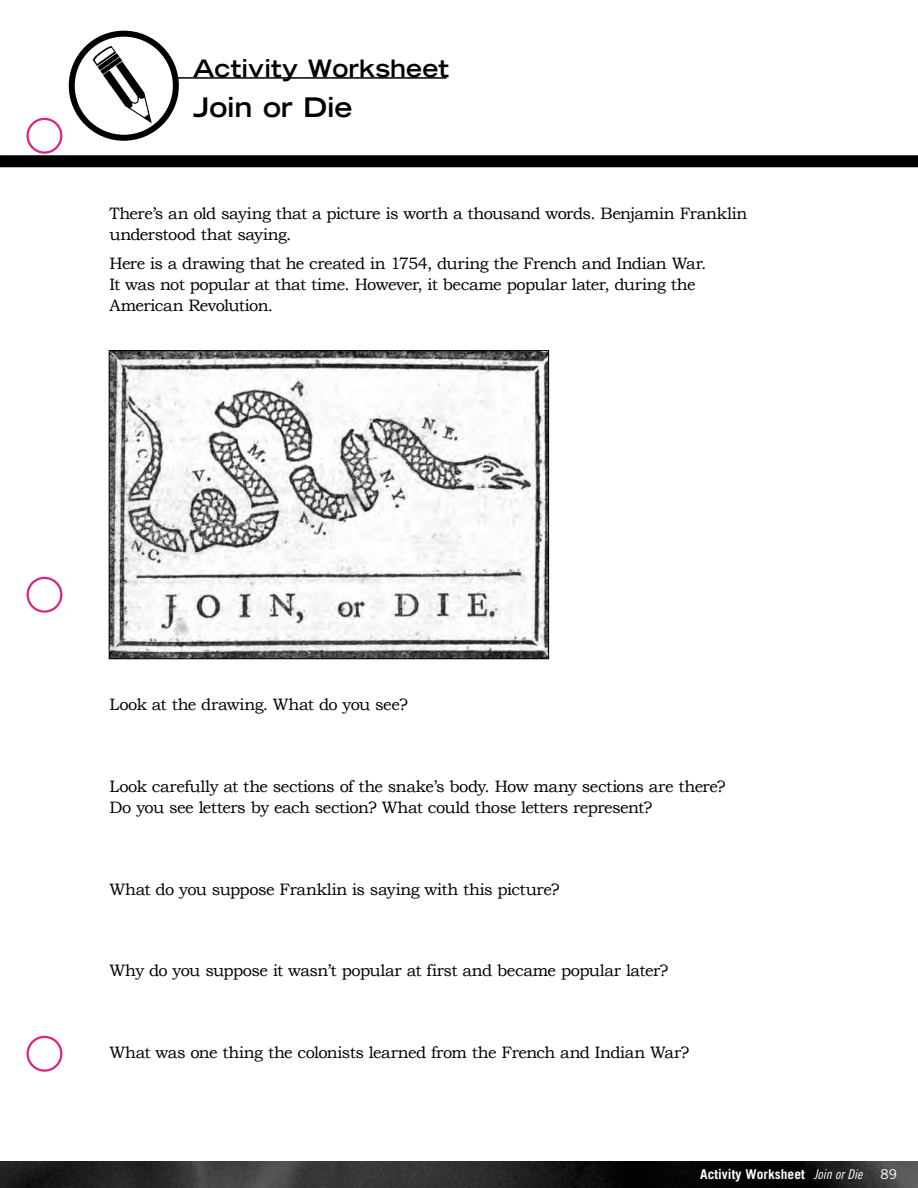
<style>
.page{position:relative;width:918px;height:1188px;background:#fff}
.page>*{position:absolute;margin:0;border:0;box-sizing:border-box;transform-origin:0 0}
.t1{font:700 expanded 27px "Trade Gothic LT Std";letter-spacing:-.005em;color:#000}
.t2{font:700 expanded 24px "Trade Gothic LT Std";letter-spacing:.005em;color:#000}
.t3{font:16.5px/21px "Bookman Old Style";letter-spacing:-.03em;color:#000}
.t4{font:700 13.5px "Trade Gothic LT Std";color:#fff}
.t5{font:13.5px "Trade Gothic LT Std";color:#fff}
.s1{font-family:"Trade Gothic LT Std Cn 18 Obl";font-weight:400}
</style>
<div class="page">
<img style="left:0;top:1161px;width:918px;height:27px">
<svg style="left:25px;top:117px;width:39px;height:955px"></svg>
<div style="left:0;top:155px;width:918px;height:12px;background:#000"></div>
<img style="left:111px;top:352px;width:436px;height:305px">
<div style="left:109px;top:350px;width:440px;height:309px;border:1px solid #000"></div>
<hr style="left:176px;top:77px;width:271px;height:2px;background:#000">
<img style="left:72px;top:34px;width:104px;height:104px;border-radius:52px">
<div style="left:69px;top:31px;width:110px;height:110px;border:6px solid #000;border-radius:50%"></div>
<h2 class="t2" style="left:193px;top:53px;width:257px">Activity Worksheet</h2>
<h1 class="t1" style="left:193px;top:89px;width:161px">Join or Die</h1>
<p class="t3" style="left:110px;top:203px;width:639px">There’s an old saying that a picture is worth a thousand words. Benjamin Franklin understood that saying.</p>
<p class="t3" style="left:110px;top:253px;width:599px">Here is a drawing that he created in 1754, during the French and Indian War.<br>It was not popular at that time. However, it became popular later, during the<br>American Revolution.</p>
<p class="t3" style="left:110px;top:694px;width:300px">Look at the drawing. What do you see?</p>
<p class="t3" style="left:110px;top:776px;width:618px">Look carefully at the sections of the snake’s body. How many sections are there?<br>Do you see letters by each section? What could those letters represent?</p>
<p class="t3" style="left:110px;top:878px;width:452px">What do you suppose Franklin is saying with this picture?</p>
<p class="t3" style="left:110px;top:960px;width:560px">Why do you suppose it wasn’t popular at first and became popular later?</p>
<p class="t3" style="left:110px;top:1042px;width:581px">What was one thing the colonists learned from the French and Indian War?</p>
<p class="t4" style="left:700px;top:1166px;width:164px">Activity Worksheet <span class="s1">Join or Die</span></p>
<p class="t5" style="left:880px;top:1166px;width:18px">89</p>
</div>
